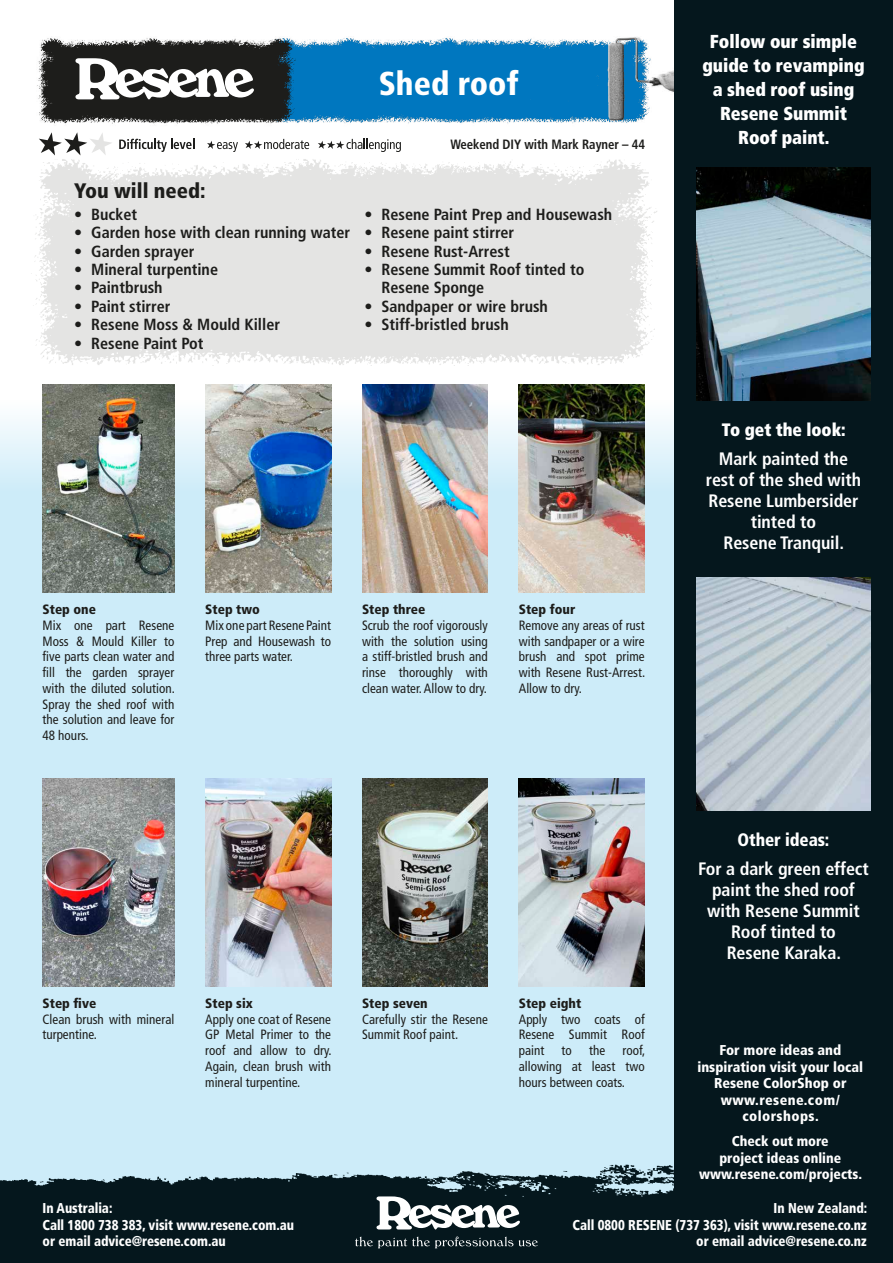
<style>
.page{position:relative;width:893px;height:1263px;background:#fff}
.page>*{position:absolute;margin:0;border:0;box-sizing:border-box;transform-origin:0 0}
.t1{font:900 condensed 33px "Frutiger";color:#fff}
.t2{font:900 condensed 21px "Frutiger";color:#1d1d1b}
.t3{font:900 condensed 18.75px/24px "Frutiger";color:#fff;text-align:center;scale:.95 1}
.t4{font:700 condensed 18px/21px "Frutiger";letter-spacing:-.005em;color:#fff;text-align:center}
.t5{font:900 condensed 18px "Frutiger";color:#fff;scale:.95 1}
.t6{font:900 condensed 18px "Frutiger";letter-spacing:-.005em;color:#fff;scale:.95 1}
.t7{font:700 condensed 16.2px/18.5px "Frutiger";color:#1d1d1b}
.t8{font:900 condensed 14.25px/16.5px "Frutiger";color:#fff;scale:.92 1}
.t9{font:900 condensed 14.25px/16.5px "Frutiger";color:#fff;text-align:center}
.t10{font:condensed 13.5px/15.8px "Frutiger";color:#1d1d1b;text-align:justify}
.t11{font:900 condensed 13.5px "Frutiger";color:#1d1d1b}
.t12{font:700 condensed 13.5px "Frutiger";letter-spacing:-.005em;color:#1d1d1b;scale:.95 1}
</style>
<div class="page">
<div style="left:0;top:290px;width:705px;height:927px;background:#cdecf9"></div>
<svg style="left:0;top:396px;width:674px;height:95px"></svg>
<img style="left:315px;top:37px;width:359px;height:87px">
<div style="left:674px;top:0;width:219px;height:1263px;background:#05171d"></div>
<img style="left:37px;top:37px;width:278px;height:87px">
<img style="left:0;top:155px;width:674px;height:241px">
<img style="left:0;top:1164px;width:674px;height:99px">
<svg style="left:39px;top:132px;width:73px;height:23px"></svg>
<svg style="left:119px;top:139px;width:75px;height:13px"></svg>
<svg style="left:318px;top:139px;width:83px;height:13px"></svg>
<svg style="left:245px;top:139px;width:64px;height:10px"></svg>
<svg style="left:207px;top:141px;width:31px;height:11px"></svg>
<img style="left:205px;top:778px;width:126px;height:208px">
<img style="left:205px;top:384px;width:126px;height:209px">
<img style="left:362px;top:778px;width:126px;height:208px">
<img style="left:362px;top:384px;width:126px;height:209px">
<img style="left:519px;top:778px;width:126px;height:208px">
<img style="left:519px;top:384px;width:126px;height:209px">
<img style="left:43px;top:778px;width:131px;height:208px">
<img style="left:43px;top:384px;width:131px;height:209px">
<img style="left:696px;top:168px;width:175px;height:232px">
<img style="left:696px;top:578px;width:175px;height:232px">
<svg style="left:75px;top:58px;width:179px;height:41px"></svg>
<svg style="left:355px;top:1236px;width:183px;height:12px"></svg>
<svg style="left:376px;top:1196px;width:144px;height:33px"></svg>
<h1 class="t1" style="left:379px;top:63px;width:141px">Shed roof</h1>
<h2 class="t2" style="left:74px;top:178px;width:133px">You will need:</h2>
<p class="t7" style="left:74px;top:205px;width:64px">• Bucket</p>
<p class="t7" style="left:74px;top:223px;width:277px">• Garden hose with clean running water</p>
<p class="t7" style="left:74px;top:242px;width:122px">• Garden sprayer</p>
<p class="t7" style="left:74px;top:260px;width:145px">• Mineral turpentine</p>
<p class="t7" style="left:74px;top:279px;width:90px">• Paintbrush</p>
<p class="t7" style="left:74px;top:297px;width:98px">• Paint stirrer</p>
<p class="t7" style="left:74px;top:315px;width:207px">• Resene Moss &amp; Mould Killer</p>
<p class="t7" style="left:74px;top:334px;width:131px">• Resene Paint Pot</p>
<p class="t12" style="left:451px;top:137px;width:206px">Weekend DIY with Mark Rayner – 44</p>
<p class="t7" style="left:364px;top:205px;width:249px">• Resene Paint Prep and Housewash</p>
<p class="t7" style="left:364px;top:223px;width:151px">• Resene paint stirrer</p>
<p class="t7" style="left:364px;top:242px;width:147px">• Resene Rust-Arrest</p>
<p class="t7" style="left:381px;top:260px;width:204px;text-indent:-17px">• Resene Summit Roof tinted to<br>Resene Sponge</p>
<p class="t7" style="left:364px;top:297px;width:185px">• Sandpaper or wire brush</p>
<p class="t7" style="left:364px;top:315px;width:146px">• Stiff-bristled brush</p>
<p class="t11" style="left:43px;top:601px;width:55px">Step one</p>
<p class="t10" style="left:43px;top:617px;width:134px">Mix one part Resene Moss &amp; Mould Killer to five parts clean water and fill the garden sprayer with the diluted solution.<br>Spray the shed roof with the solution and leave for 48 hours.</p>
<p class="t11" style="left:205px;top:601px;width:56px">Step two</p>
<p class="t10" style="left:205px;top:617px;width:127px">Mix one part Resene Paint Prep and Housewash to three parts water.</p>
<p class="t11" style="left:362px;top:601px;width:65px">Step three</p>
<p class="t10" style="left:362px;top:617px;width:127px">Scrub the roof vigorously with the solution using a stiff-bristled brush and rinse thoroughly with clean water. Allow to dry.</p>
<p class="t11" style="left:519px;top:601px;width:58px">Step four</p>
<p class="t10" style="left:519px;top:617px;width:128px">Remove any areas of rust with sandpaper or a wire brush and spot prime with Resene Rust-Arrest.<br>Allow to dry.</p>
<p class="t11" style="left:43px;top:995px;width:55px">Step five</p>
<p class="t10" style="left:43px;top:1011px;width:133px">Clean brush with mineral turpentine.</p>
<p class="t11" style="left:205px;top:995px;width:49px">Step six</p>
<p class="t10" style="left:205px;top:1011px;width:128px">Apply one coat of Resene GP Metal Primer to the roof and allow to dry.<br>Again, clean brush with mineral turpentine.</p>
<p class="t11" style="left:362px;top:995px;width:67px">Step seven</p>
<p class="t10" style="left:362px;top:1011px;width:127px">Carefully stir the Resene<br>Summit Roof paint.</p>
<p class="t11" style="left:519px;top:995px;width:64px">Step eight</p>
<p class="t10" style="left:519px;top:1011px;width:127px">Apply two coats of Resene Summit Roof paint</p>
<p class="t10" style="left:519px;top:1043px;width:128px;text-indent:104px">roof, allowing at least two hours between coats.</p>
<p class="t10" style="left:562px;top:1043px;width:12px">to</p>
<p class="t10" style="left:589px;top:1043px;width:18px">the</p>
<h3 class="t3" style="left:702px;top:29px;width:172px">Follow our simple guide to revamping a shed roof using<br>Resene Summit<br>Roof paint.</h3>
<h3 class="t5" style="left:722px;top:418px;width:132px">To get the look:</h3>
<h3 class="t4" style="left:706px;top:449px;width:157px">Mark painted the rest of the shed with<br>Resene Lumbersider tinted to<br>Resene Tranquil.</h3>
<h3 class="t6" style="left:737px;top:829px;width:98px">Other ideas:</h3>
<h3 class="t4" style="left:698px;top:859px;width:172px">For a dark green effect paint the shed roof with Resene Summit<br>Roof tinted to<br>Resene Karaka.</h3>
<p class="t9" style="left:697px;top:1042px;width:167px">For more ideas and inspiration visit your local<br>Resene ColorShop or www.resene.com/ colorshops.</p>
<p class="t9" style="left:699px;top:1133px;width:165px">Check out more<br>project ideas online www.resene.com/projects.</p>
<p class="t8" style="left:43px;top:1200px;width:275px">In Australia:<br>Call 1800 738 383, visit www.resene.com.au or email advice@resene.com.au</p>
<p class="t8" style="left:573px;top:1200px;width:322px;text-align:right">In New Zealand:<br>Call 0800 RESENE (737 363), visit www.resene.co.nz or email advice@resene.co.nz</p>
</div>
